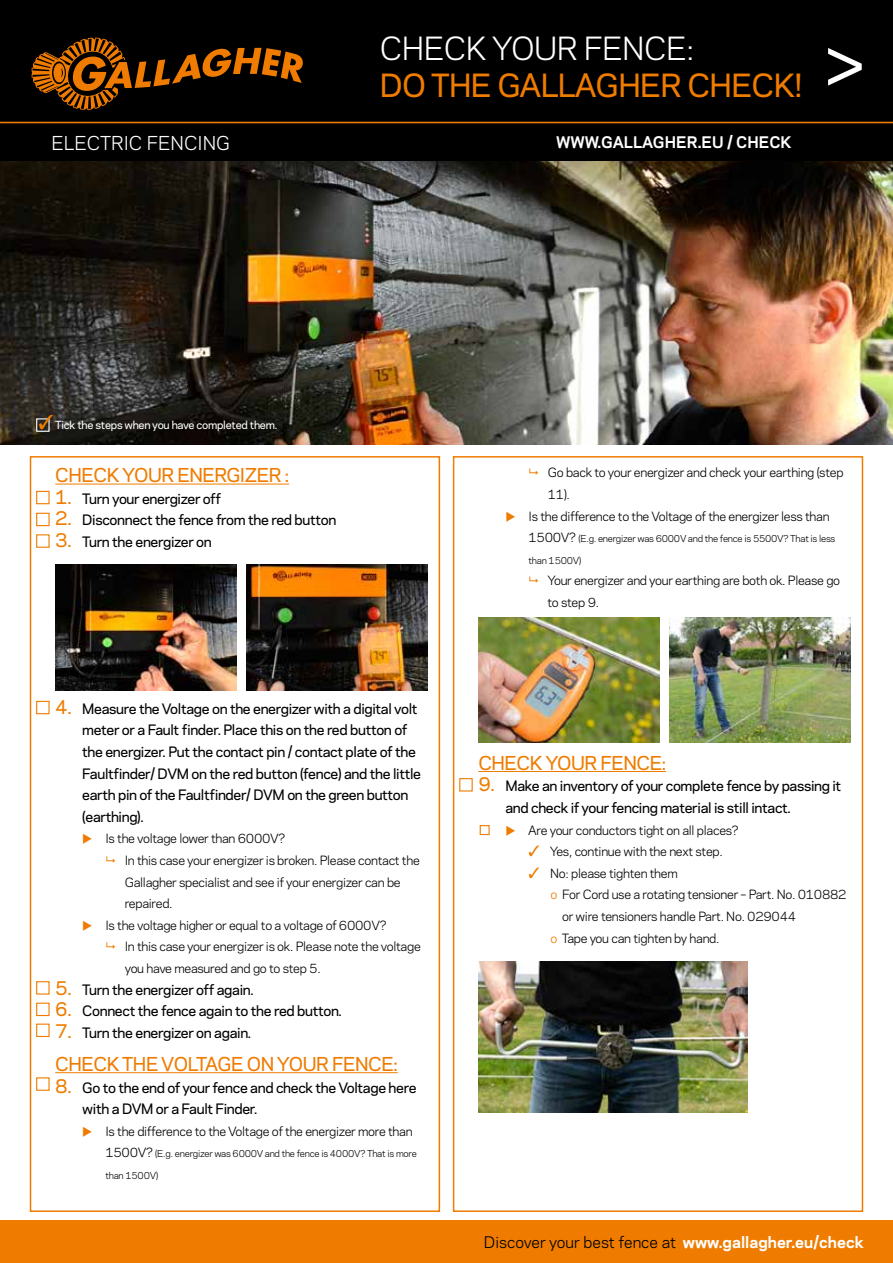
<style>
.page{position:relative;width:893px;height:1263px;background:#fff}
.page>*{position:absolute;margin:0;border:0;box-sizing:border-box;transform-origin:0 0}
.t1{font:500 30px "Galaxie Polaris";letter-spacing:-.02em;color:#ef7c00}
.t2{font:30px "Galaxie Polaris";letter-spacing:-.02em;color:#fff}
.t3{font:500 18px "Galaxie Polaris";letter-spacing:-.025em;color:#ef7c00}
.t4{font:18px "Galaxie Polaris";color:#fff}
.t5{font:15px "Galaxie Polaris";color:#000}
.t6{font:700 15px "Galaxie Polaris";color:#fff}
.t7{font:500 13.5px/21.6px "Galaxie Polaris";letter-spacing:-.025em;color:#000}
.t8{font:12px/21.6px "Galaxie Polaris";letter-spacing:-.025em;color:#000}
.t9{font:500 10.5px "Galaxie Polaris";letter-spacing:-.025em;color:#fff}
.t10{font:9px "Galaxie Polaris";letter-spacing:-.025em;color:#000}
.s1{font-size:18px;color:#ef7c00}
.s2{color:#ef7c00}
.s3{font-size:12px}
.s4{font-weight:700;color:#fff}
</style>
<div class="page">
<div style="left:0;top:1220px;width:893px;height:43px;background:#ef7c00"></div>
<img style="left:0;top:161px;width:893px;height:283px">
<div style="left:0;top:0;width:893px;height:161px;background:#000"></div>
<svg style="left:32px;top:38px;width:271px;height:71px"></svg>
<hr style="left:0;top:122px;width:893px;height:1px;background:#ef7c00">
<div style="left:30px;top:456px;width:410px;height:756px;background:#fff;border:2px solid #ef7c00"></div>
<div style="left:453px;top:456px;width:410px;height:756px;background:#fff;border:2px solid #ef7c00"></div>
<svg style="left:828px;top:48px;width:34px;height:38px"></svg>
<hr style="left:55px;top:484px;width:234px;height:1px;background:#ef7c00">
<hr style="left:55px;top:1072px;width:343px;height:1px;background:#ef7c00">
<hr style="left:478px;top:771px;width:188px;height:1px;background:#ef7c00">
<img style="left:55px;top:564px;width:181px;height:126px">
<img style="left:478px;top:961px;width:269px;height:151px">
<img style="left:247px;top:564px;width:180px;height:126px">
<div style="left:36px;top:491px;width:14px;height:13px;border:1px solid #ef7c00"></div>
<div style="left:36px;top:513px;width:14px;height:13px;border:1px solid #ef7c00"></div>
<div style="left:36px;top:534px;width:14px;height:14px;border:1px solid #ef7c00"></div>
<div style="left:36px;top:701px;width:14px;height:13px;border:1px solid #ef7c00"></div>
<div style="left:36px;top:981px;width:14px;height:13px;border:1px solid #ef7c00"></div>
<div style="left:36px;top:1002px;width:14px;height:14px;border:1px solid #ef7c00"></div>
<div style="left:36px;top:1023px;width:14px;height:14px;border:1px solid #ef7c00"></div>
<div style="left:36px;top:1077px;width:14px;height:14px;border:1px solid #ef7c00"></div>
<div style="left:36px;top:418px;width:14px;height:14px;border:1px solid #fff"></div>
<div style="left:459px;top:778px;width:14px;height:13px;border:1px solid #ef7c00"></div>
<div style="left:480px;top:825px;width:10px;height:10px;border:1px solid #ef7c00"></div>
<img style="left:478px;top:617px;width:181px;height:125px">
<img style="left:670px;top:617px;width:180px;height:125px">
<svg style="left:39px;top:415px;width:14px;height:14px"></svg>
<h1 class="t2" style="left:380px;top:26px;width:316px">CHECK YOUR FENCE:</h1>
<h1 class="t1" style="left:380px;top:63px;width:424px">DO THE GALLAGHER CHECK!</h1>
<h2 class="t4" style="left:51px;top:130px;width:180px">ELECTRIC FENCING</h2>
<p class="t6" style="left:556px;top:131px;width:237px">WWW.GALLAGHER.EU / CHECK</p>
<p class="t9" style="left:55px;top:417px;width:223px">Tick the steps when you have completed them.</p>
<h2 class="t3" style="left:55px;top:462px;width:235px">CHECK YOUR ENERGIZER :</h2>
<p class="t7" style="left:55px;top:487px;width:167px"><span class="s1">1.</span> Turn your energizer off</p>
<p class="t7" style="left:55px;top:509px;width:282px"><span class="s1">2.</span> Disconnect the fence from the red button</p>
<p class="t7" style="left:55px;top:530px;width:158px"><span class="s1">3.</span> Turn the energizer on</p>
<p class="t7" style="left:82px;top:697px;width:340px;text-indent:-27px"><span class="s1">4.</span> Measure the Voltage on the energizer with a digital volt meter or a Fault finder. Place this on the red button of the energizer. Put the contact pin / contact plate of the Faultfinder/ DVM on the red button (fence) and the little earth pin of the Faultfinder/ DVM on the green button (earthing).</p>
<p class="t8" style="left:125px;top:827px;width:297px;text-indent:-42px"><span class="s2">◆</span> Is the voltage lower than 6000V?<br>In this case your energizer is broken. Please contact the Gallagher specialist and see if your energizer can be repaired.</p>
<p class="t8" style="left:125px;top:914px;width:298px;text-indent:-42px"><span class="s2">◆</span> Is the voltage higher or equal to a voltage of 6000V?<br>In this case your energizer is ok. Please note the voltage you have measured and go to step 5.</p>
<p class="t7" style="left:55px;top:978px;width:200px"><span class="s1">5.</span> Turn the energizer off again.</p>
<p class="t7" style="left:55px;top:999px;width:288px"><span class="s1">6.</span> Connect the fence again to the red button.</p>
<p class="t7" style="left:55px;top:1021px;width:197px"><span class="s1">7.</span> Turn the energizer on again.</p>
<h2 class="t3" style="left:55px;top:1050px;width:344px">CHECK THE VOLTAGE ON YOUR FENCE:</h2>
<p class="t7" style="left:82px;top:1076px;width:336px;text-indent:-27px"><span class="s1">8.</span> Go to the end of your fence and check the Voltage here with a DVM or a Fault Finder.</p>
<p class="t8" style="left:82px;top:1119px;width:332px"><span class="s2">◆</span> Is the difference to the Voltage of the energizer more than</p>
<p class="t10" style="left:105px;top:1147px;width:313px"><span class="s3">1500V?</span> (E.g. energizer was 6000V and the fence is 4000V? That is more</p>
<p class="t10" style="left:105px;top:1169px;width:54px">than 1500V)</p>
<p class="t8" style="left:548px;top:461px;width:297px">Go back to your energizer and check your earthing (step<br>11).</p>
<p class="t8" style="left:505px;top:505px;width:326px"><span class="s2">◆</span> Is the difference to the Voltage of the energizer less than</p>
<p class="t10" style="left:528px;top:532px;width:308px"><span class="s3">1500V?</span> (E.g. energizer was 6000V and the fence is 5500V? That is less</p>
<p class="t10" style="left:528px;top:554px;width:54px">than 1500V)</p>
<p class="t8" style="left:547px;top:569px;width:294px">Your energizer and your earthing are both ok. Please go to step 9.</p>
<h2 class="t3" style="left:478px;top:749px;width:189px">CHECK YOUR FENCE:</h2>
<p class="t7" style="left:505px;top:774px;width:337px;text-indent:-27px"><span class="s1">9.</span> Make an inventory of your complete fence by passing it and check if your fencing material is still intact.</p>
<p class="t8" style="left:505px;top:818px;width:235px"><span class="s2">◆</span> Are your conductors tight on all places?</p>
<p class="t8" style="left:529px;top:840px;width:196px"><span class="s2">✓</span> Yes, continue with the next step.</p>
<p class="t8" style="left:529px;top:862px;width:151px"><span class="s2">✓</span> No: please tighten them</p>
<p class="t8" style="left:550px;top:883px;width:298px"><span class="s2">o</span> For Cord use a rotating tensioner – Part. No. 010882</p>
<p class="t8" style="left:562px;top:905px;width:235px">or wire tensioners handle Part. No. 029044</p>
<p class="t8" style="left:550px;top:926px;width:171px"><span class="s2">o</span> Tape you can tighten by hand.</p>
<p class="t5" style="left:484px;top:1231px;width:381px">Discover your best fence at <span class="s4">www.gallagher.eu/check</span></p>
</div>
